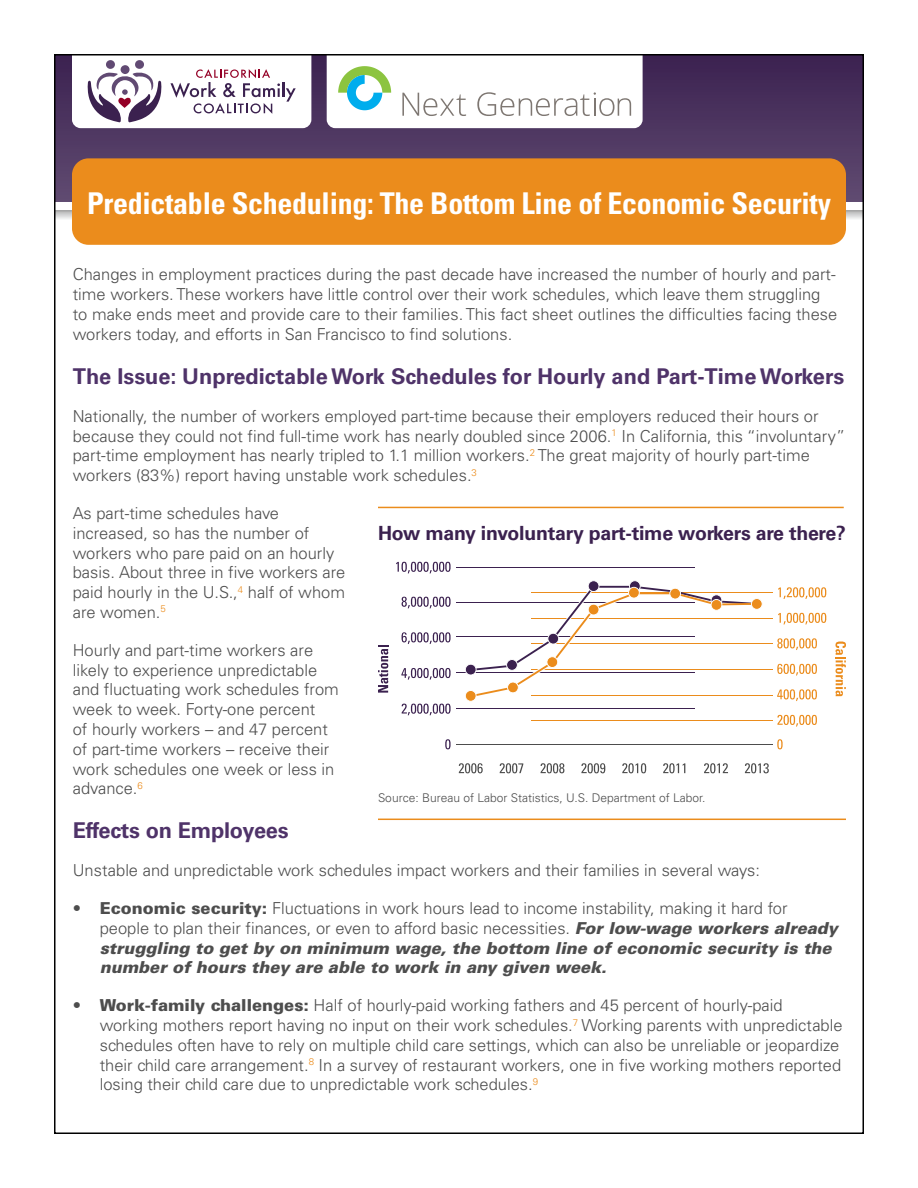
<style>
.page{position:relative;width:918px;height:1188px;background:#fff}
.page>*{position:absolute;margin:0;border:0;box-sizing:border-box;transform-origin:0 0}
.t1{font:700 condensed 30px "Univers";letter-spacing:-.01em;color:#fff}
.t2{font:700 21.75px "Univers";color:#4f3369}
.t3{font:700 19.5px "Univers";letter-spacing:-.01em;color:#3b214f}
.t4{font:300 16.5px/19.8px "Univers";color:#4d4d4d}
.t5{font:italic 900 16.5px/19.8px "Univers";color:#4d4d4d}
.t6{font:300 12px "Univers";color:#4d4d4d}
.s1{font-style:normal}
.s2{font-weight:300;font-style:normal}
.s3{font-weight:900}
</style>
<div class="page">
<img style="left:57px;top:57px;width:804px;height:145px">
<svg style="left:57px;top:211px;width:804px;height:8px"></svg>
<div style="left:72px;top:158px;width:774px;height:87px;background:#eb8c1c;border-radius:16px"></div>
<svg style="left:72px;top:57px;width:239px;height:71px"></svg>
<svg style="left:327px;top:57px;width:316px;height:71px"></svg>
<hr style="left:378px;top:507px;width:466px;height:1px;background:#eb8c1c">
<hr style="left:378px;top:819px;width:468px;height:1px;background:#eb8c1c">
<hr style="left:456px;top:602px;width:238px;height:1px;background:#3b214f">
<hr style="left:531px;top:643px;width:241px;height:1px;background:#eb8c1c">
<hr style="left:531px;top:618px;width:241px;height:1px;background:#eb8c1c">
<hr style="left:456px;top:636px;width:238px;height:1px;background:#3b214f">
<hr style="left:531px;top:669px;width:241px;height:1px;background:#eb8c1c">
<hr style="left:456px;top:672px;width:238px;height:1px;background:#3b214f">
<hr style="left:531px;top:592px;width:241px;height:1px;background:#eb8c1c">
<hr style="left:531px;top:720px;width:241px;height:1px;background:#eb8c1c">
<hr style="left:531px;top:695px;width:241px;height:1px;background:#eb8c1c">
<hr style="left:456px;top:567px;width:238px;height:1px;background:#3b214f">
<hr style="left:456px;top:708px;width:238px;height:1px;background:#3b214f">
<hr style="left:456px;top:744px;width:316px;height:1px;background:#4d4d4d">
<svg style="left:402px;top:597px;width:49px;height:11px"></svg>
<svg style="left:396px;top:562px;width:55px;height:11px"></svg>
<svg style="left:402px;top:632px;width:49px;height:12px"></svg>
<svg style="left:401px;top:668px;width:50px;height:12px"></svg>
<svg style="left:402px;top:704px;width:49px;height:11px"></svg>
<svg style="left:445px;top:739px;width:6px;height:10px"></svg>
<svg style="left:777px;top:739px;width:6px;height:10px"></svg>
<svg style="left:459px;top:763px;width:24px;height:10px"></svg>
<svg style="left:500px;top:763px;width:23px;height:10px"></svg>
<svg style="left:622px;top:763px;width:24px;height:10px"></svg>
<svg style="left:663px;top:763px;width:22px;height:10px"></svg>
<svg style="left:704px;top:763px;width:24px;height:10px"></svg>
<svg style="left:745px;top:763px;width:24px;height:10px"></svg>
<svg style="left:540px;top:763px;width:24px;height:10px"></svg>
<svg style="left:581px;top:763px;width:24px;height:10px"></svg>
<svg style="left:777px;top:715px;width:40px;height:12px"></svg>
<svg style="left:777px;top:689px;width:40px;height:12px"></svg>
<svg style="left:777px;top:664px;width:40px;height:12px"></svg>
<svg style="left:777px;top:638px;width:40px;height:12px"></svg>
<svg style="left:778px;top:613px;width:48px;height:12px"></svg>
<svg style="left:778px;top:587px;width:48px;height:12px"></svg>
<svg style="left:378px;top:645px;width:10px;height:48px"></svg>
<svg style="left:836px;top:642px;width:10px;height:54px"></svg>
<svg style="left:465px;top:580px;width:298px;height:122px"></svg>
<h1 class="t1" style="left:87px;top:184px;width:745px">Predictable Scheduling: The Bottom Line of Economic Security</h1>
<p class="t4" style="left:73px;top:265px;width:766px">Changes in employment practices during the past decade have increased the number of hourly and part&shy;time workers. These workers have little control over their work schedules, which leave them struggling to make ends meet and provide care to their families. This fact sheet outlines the difficulties facing these workers today, and efforts in San Francisco to find solutions.</p>
<h2 class="t2" style="left:73px;top:364px;width:773px">The Issue: Unpredictable Work Schedules for Hourly and Part-Time Workers</h2>
<p class="t4" style="left:73px;top:406px;width:774px">Nationally, the number of workers employed part-time because their employers reduced their hours or because they could not find full-time work has nearly doubled since 2006.<sup>1</sup> In California, this “involuntary” part-time employment has nearly tripled to 1.1 million workers.<sup>2</sup> The great majority of hourly part-time workers (83%) report having unstable work schedules.<sup>3</sup></p>
<p class="t4" style="left:73px;top:503px;width:274px">As part-time schedules have increased, so has the number of workers who pare paid on an hourly basis. About three in five workers are paid hourly in the U.S.,<sup>4</sup> half of whom are women.<sup>5</sup></p>
<p class="t4" style="left:73px;top:640px;width:268px">Hourly and part-time workers are likely to experience unpredictable and fluctuating work schedules from week to week. Forty-one percent<br>of hourly workers – and 47 percent of part-time workers – receive their work schedules one week or less in advance.<sup>6</sup></p>
<h2 class="t2" style="left:73px;top:818px;width:217px">Effects on Employees</h2>
<p class="t4" style="left:73px;top:861px;width:689px">Unstable and unpredictable work schedules impact workers and their families in several ways:</p>
<p class="t5" style="left:100px;top:898px;width:740px;text-indent:-27px"><span class="s1">• Economic security:</span> <span class="s2">Fluctuations in work hours lead to income instability, making it hard for people to plan their finances, or even to afford basic necessities.</span> For low-wage workers already struggling to get by on minimum wage, the bottom line of economic security is the number of hours they are able to work in any given week.</p>
<p class="t4" style="left:100px;top:996px;width:744px;text-indent:-27px"><span class="s3">• Work-family challenges:</span> Half of hourly-paid working fathers and 45 percent of hourly-paid working mothers report having no input on their work schedules.<sup>7</sup> Working parents with unpredictable schedules often have to rely on multiple child care settings, which can also be unreliable or jeopardize their child care arrangement.<sup>8</sup> In a survey of restaurant workers, one in five working mothers reported losing their child care due to unpredictable work schedules.<sup>9</sup></p>
<p class="t3" style="left:378px;top:522px;width:469px">How many involuntary part-time workers are there?</p>
<p class="t6" style="left:378px;top:790px;width:329px">Source: Bureau of Labor Statistics, U.S. Department of Labor.</p>
</div>
